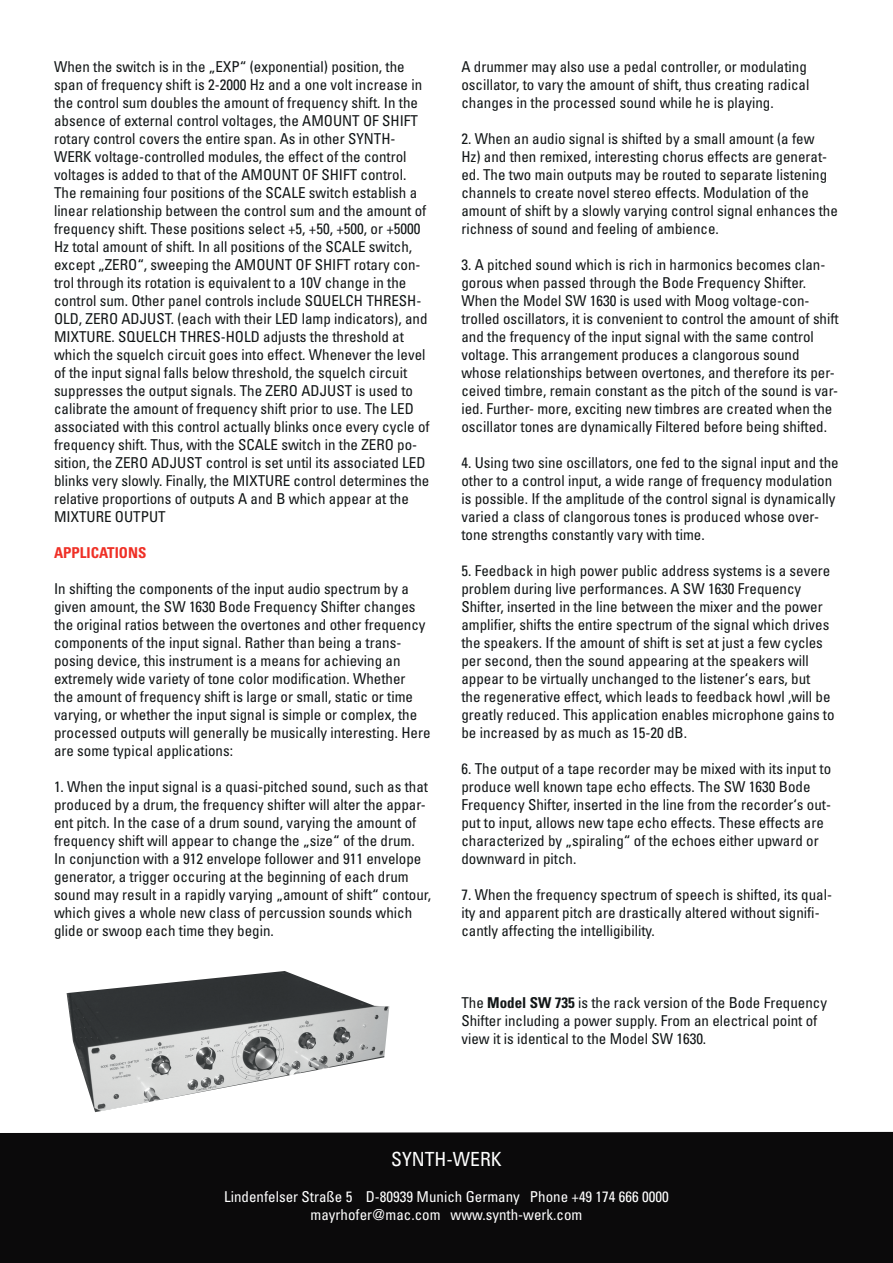
<style>
.page{position:relative;width:893px;height:1263px;background:#fff}
.page>*{position:absolute;margin:0;border:0;box-sizing:border-box;transform-origin:0 0}
.t1{font:condensed 19.5px "Univers";color:#fff}
.t2{font:condensed 15px/18px "Univers";color:#121617}
.t3{font:condensed 15px/18px "Univers";color:#fff;text-align:center}
.t4{font:700 condensed 15px "Univers";color:#ef3026}
.s1{font-weight:700}
</style>
<div class="page">
<img style="left:67px;top:971px;width:322px;height:141px">
<div style="left:0;top:1132px;width:893px;height:131px;background:#0b0a0b"></div>
<p class="t2" style="left:54px;top:57px;width:377px">When the switch is in the „EXP“ (exponential) position, the span of frequency shift is 2-2000 Hz and a one volt increase in the control sum doubles the amount of frequency shift. In the absence of external control voltages, the AMOUNT OF SHIFT rotary control covers the entire span. As in other SYNTH-WERK voltage-controlled modules, the effect of the control voltages is added to that of the AMOUNT OF SHIFT control.<br>The remaining four positions of the SCALE switch establish a linear relationship between the control sum and the amount of frequency shift. These positions select +5, +50, +500, or +5000<br>Hz total amount of shift. In all positions of the SCALE switch, except „ZERO“, sweeping the AMOUNT OF SHIFT rotary con&shy;trol through its rotation is equivalent to a 10V change in the control sum. Other panel controls include SQUELCH THRESH-OLD, ZERO ADJUST. (each with their LED lamp indicators), and MIXTURE. SQUELCH THRES-HOLD adjusts the threshold at which the squelch circuit goes into effect. Whenever the level of the input signal falls below threshold, the squelch circuit suppresses the output signals. The ZERO ADJUST is used to calibrate the amount of frequency shift prior to use. The LED associated with this control actually blinks once every cycle of frequency shift. Thus, with the SCALE switch in the ZERO po&shy;sition, the ZERO ADJUST control is set until its associated LED blinks very slowly. Finally, the MIXTURE control determines the relative proportions of outputs A and B which appear at the MIXTURE OUTPUT</p>
<p class="t4" style="left:54px;top:543px;width:94px">APPLICATIONS</p>
<p class="t2" style="left:54px;top:579px;width:378px">In shifting the components of the input audio spectrum by a given amount, the SW 1630 Bode Frequency Shifter changes the original ratios between the overtones and other frequency components of the input signal. Rather than being a trans&shy;posing device, this instrument is a means for achieving an extremely wide variety of tone color modification. Whether<br>the amount of frequency shift is large or small, static or time varying, or whether the input signal is simple or complex, the processed outputs will generally be musically interesting. Here are some typical applications:</p>
<p class="t2" style="left:54px;top:777px;width:379px">1. When the input signal is a quasi-pitched sound, such as that produced by a drum, the frequency shifter will alter the appar&shy;ent pitch. In the case of a drum sound, varying the amount of frequency shift will appear to change the „size“ of the drum.<br>In conjunction with a 912 envelope follower and 911 envelope generator, a trigger occuring at the beginning of each drum sound may result in a rapidly varying „amount of shift“ contour, which gives a whole new class of percussion sounds which glide or swoop each time they begin.</p>
<p class="t2" style="left:461px;top:57px;width:350px">A drummer may also use a pedal controller, or modulating oscillator, to vary the amount of shift, thus creating radical changes in the processed sound while he is playing.</p>
<p class="t2" style="left:461px;top:129px;width:378px">2. When an audio signal is shifted by a small amount (a few<br>Hz) and then remixed, interesting chorus effects are generat&shy;ed. The two main outputs may be routed to separate listening channels to create novel stereo effects. Modulation of the amount of shift by a slowly varying control signal enhances the richness of sound and feeling of ambience.</p>
<p class="t2" style="left:461px;top:255px;width:379px">3. A pitched sound which is rich in harmonics becomes clan&shy;gorous when passed through the Bode Frequency Shifter.<br>When the Model SW 1630 is used with Moog voltage-con&shy;trolled oscillators, it is convenient to control the amount of shift and the frequency of the input signal with the same control voltage. This arrangement produces a clangorous sound whose relationships between overtones, and therefore its per&shy;ceived timbre, remain constant as the pitch of the sound is var&shy;ied. Further- more, exciting new timbres are created when the oscillator tones are dynamically Filtered before being shifted.</p>
<p class="t2" style="left:461px;top:453px;width:379px">4. Using two sine oscillators, one fed to the signal input and the other to a control input, a wide range of frequency modulation is possible. If the amplitude of the control signal is dynamically varied a class of clangorous tones is produced whose over&shy;tone strengths constantly vary with time.</p>
<p class="t2" style="left:461px;top:561px;width:375px">5. Feedback in high power public address systems is a severe problem during live performances. A SW 1630 Frequency Shifter, inserted in the line between the mixer and the power amplifier, shifts the entire spectrum of the signal which drives the speakers. If the amount of shift is set at just a few cycles per second, then the sound appearing at the speakers will appear to be virtually unchanged to the listener‘s ears, but<br>the regenerative effect, which leads to feedback howl ,will be greatly reduced. This application enables microphone gains to be increased by as much as 15-20 dB.</p>
<p class="t2" style="left:461px;top:759px;width:371px">6. The output of a tape recorder may be mixed with its input to produce well known tape echo effects. The SW 1630 Bode Frequency Shifter, inserted in the line from the recorder‘s out&shy;put to input, allows new tape echo effects. These effects are characterized by „spiraling“ of the echoes either upward or downward in pitch.</p>
<p class="t2" style="left:461px;top:885px;width:372px">7. When the frequency spectrum of speech is shifted, its qual&shy;ity and apparent pitch are drastically altered without signifi&shy;cantly affecting the intelligibility.</p>
<p class="t2" style="left:461px;top:993px;width:367px">The <span class="s1">Model SW 735</span> is the rack version of the Bode Frequency<br>Shifter including a power supply. From an electrical point of view it is identical to the Model SW 1630.</p>
<p class="t1" style="left:391px;top:1146px;width:112px">SYNTH-WERK</p>
<p class="t3" style="left:224px;top:1187px;width:446px">Lindenfelser Straße 5 D-80939 Munich Germany Phone +49 174 666 0000 mayrhofer@mac.com www.synth-werk.com</p>
</div>
